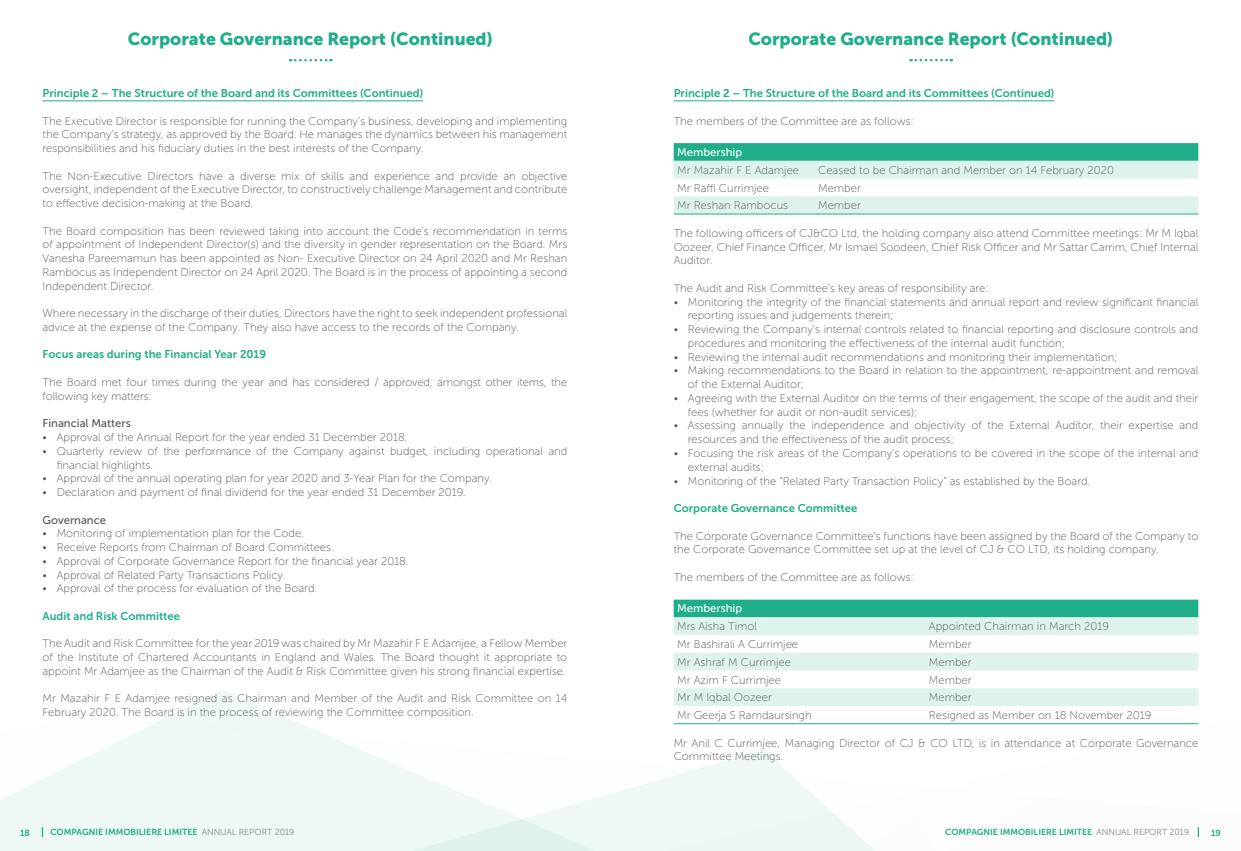
<style>
.page{position:relative;width:1241px;height:851px;background:#fff}
.page>*{position:absolute;margin:0;border:0;box-sizing:border-box;transform-origin:0 0}
.t1{font:17.5px "Museo Sans 900";color:#20ad8a}
.t2{font:11.25px/13.8px "Museo Sans 100";color:#575756}
.t3{font:11.25px "Museo Sans 700";color:#20ad8a}
.t4{font:11.25px "Museo Sans 500";color:#575756}
.t5{font:11.25px "Museo Sans 500";color:#fff}
.t6{font:8.75px "Museo Sans 700";color:#20ad8a}
.s1{font-family:"Museo Sans 300";color:#878787}
</style>
<div class="page">
<svg style="left:673px;top:689px;width:526px;height:149px"></svg>
<svg style="left:0;top:690px;width:374px;height:160px;fill:#eef8f5"></svg>
<svg style="left:374px;top:749px;width:513px;height:101px;fill:#eef8f5"></svg>
<hr style="left:43px;top:100px;width:380px;height:1px;background:#20ad8a">
<svg style="left:290px;top:59px;width:41px;height:2px"></svg>
<svg style="left:910px;top:59px;width:41px;height:2px"></svg>
<hr style="left:673px;top:100px;width:381px;height:1px;background:#20ad8a">
<svg style="left:673px;top:143px;width:525px;height:71px"></svg>
<hr style="left:673px;top:214px;width:141px;height:1px;background:#20ad8a">
<hr style="left:814px;top:214px;width:384px;height:1px;background:#20ad8a">
<div style="left:673px;top:599px;width:525px;height:18px;background:#20ad8a"></div>
<svg style="left:673px;top:617px;width:525px;height:88px;fill:#def3ed"></svg>
<hr style="left:673px;top:723px;width:252px;height:1px;background:#20ad8a">
<hr style="left:925px;top:723px;width:273px;height:1px;background:#20ad8a">
<h1 class="t1" style="left:128px;top:29px;width:366px">Corporate Governance Report (Continued)</h1>
<h1 class="t1" style="left:748px;top:29px;width:366px">Corporate Governance Report (Continued)</h1>
<p class="t3" style="left:43px;top:87px;width:382px">Principle 2 – The Structure of the Board and its Committees (Continued)</p>
<p class="t2" style="left:43px;top:114px;width:526px;text-align:justify">The Executive Director is responsible for running the Company’s business, developing and implementing the Company’s strategy, as approved by the Board. He manages the dynamics between his management responsibilities and his fiduciary duties in the best interests of the Company.</p>
<p class="t2" style="left:43px;top:169px;width:526px;text-align:justify">The Non-Executive Directors have a diverse mix of skills and experience and provide an objective oversight, independent of the Executive Director, to constructively challenge Management and contribute to effective decision-making at the Board.</p>
<p class="t2" style="left:43px;top:224px;width:526px;text-align:justify">The Board composition has been reviewed taking into account the Code’s recommendation in terms of appointment of Independent Director(s) and the diversity in gender representation on the Board. Mrs Vanesha Pareemamun has been appointed as Non- Executive Director on 24 April 2020 and Mr Reshan Rambocus as Independent Director on 24 April 2020. The Board is in the process of appointing a second Independent Director.</p>
<p class="t2" style="left:43px;top:306px;width:526px">Where necessary in the discharge of their duties, Directors have the right to seek independent professional advice at the expense of the Company. They also have access to the records of the Company.</p>
<p class="t3" style="left:43px;top:348px;width:225px">Focus areas during the Financial Year 2019</p>
<p class="t2" style="left:43px;top:375px;width:526px">The Board met four times during the year and has considered / approved, amongst other items, the following key matters:</p>
<p class="t4" style="left:43px;top:417px;width:90px">Financial Matters</p>
<p class="t2" style="left:43px;top:430px;width:366px">• Approval of the Annual Report for the year ended 31 December 2018.</p>
<p class="t2" style="left:57px;top:444px;width:512px;text-indent:-14px">• Quarterly review of the performance of the Company against budget, including operational and financial highlights.</p>
<p class="t2" style="left:43px;top:471px;width:451px">• Approval of the annual operating plan for year 2020 and 3-Year Plan for the Company.</p>
<p class="t2" style="left:43px;top:485px;width:424px">• Declaration and payment of final dividend for the year ended 31 December 2019.</p>
<p class="t4" style="left:43px;top:513px;width:65px">Governance</p>
<p class="t2" style="left:43px;top:526px;width:263px">• Monitoring of implementation plan for the Code.</p>
<p class="t2" style="left:43px;top:540px;width:292px">• Receive Reports from Chairman of Board Committees.</p>
<p class="t2" style="left:43px;top:554px;width:367px">• Approval of Corporate Governance Report for the financial year 2018.</p>
<p class="t2" style="left:43px;top:568px;width:244px">• Approval of Related Party Transactions Policy.</p>
<p class="t2" style="left:43px;top:581px;width:276px">• Approval of the process for evaluation of the Board.</p>
<p class="t3" style="left:43px;top:609px;width:139px">Audit and Risk Committee</p>
<p class="t2" style="left:43px;top:636px;width:526px;text-align:justify">The Audit and Risk Committee for the year 2019 was chaired by Mr Mazahir F E Adamjee, a Fellow Member of the Institute of Chartered Accountants in England and Wales. The Board thought it appropriate to appoint Mr Adamjee as the Chairman of the Audit &amp; Risk Committee given his strong financial expertise.</p>
<p class="t2" style="left:43px;top:691px;width:526px">Mr Mazahir F E Adamjee resigned as Chairman and Member of the Audit and Risk Committee on 14<br>February 2020. The Board is in the process of reviewing the Committee composition.</p>
<p class="t3" style="left:673px;top:87px;width:382px">Principle 2 – The Structure of the Board and its Committees (Continued)</p>
<p class="t2" style="left:673px;top:114px;width:242px">The members of the Committee are as follows:</p>
<p class="t5" style="left:677px;top:146px;width:66px">Membership</p>
<p class="t2" style="left:677px;top:163px;width:123px">Mr Mazahir F E Adamjee</p>
<p class="t2" style="left:818px;top:163px;width:297px">Ceased to be Chairman and Member on 14 February 2020</p>
<p class="t2" style="left:677px;top:181px;width:93px">Mr Raffi Currimjee</p>
<p class="t2" style="left:818px;top:181px;width:44px">Member</p>
<p class="t2" style="left:677px;top:199px;width:112px">Mr Reshan Rambocus</p>
<p class="t2" style="left:818px;top:199px;width:44px">Member</p>
<p class="t2" style="left:673px;top:226px;width:526px;text-align:justify">The following officers of CJ&amp;CO Ltd, the holding company also attend Committee meetings: Mr M Iqbal Oozeer, Chief Finance Officer, Mr Ismael Soodeen, Chief Risk Officer and Mr Sattar Carrim, Chief Internal Auditor.</p>
<p class="t2" style="left:673px;top:281px;width:316px">The Audit and Risk Committee’s key areas of responsibility are:</p>
<p class="t2" style="left:687px;top:295px;width:512px;text-indent:-14px">• Monitoring the integrity of the financial statements and annual report and review significant financial reporting issues and judgements therein;</p>
<p class="t2" style="left:687px;top:322px;width:512px;text-indent:-14px">• Reviewing the Company’s internal controls related to financial reporting and disclosure controls and procedures and monitoring the effectiveness of the internal audit function;</p>
<p class="t2" style="left:673px;top:350px;width:445px">• Reviewing the internal audit recommendations and monitoring their implementation;</p>
<p class="t2" style="left:687px;top:364px;width:512px;text-indent:-14px">• Making recommendations to the Board in relation to the appointment, re-appointment and removal of the External Auditor;</p>
<p class="t2" style="left:687px;top:391px;width:512px;text-indent:-14px">• Agreeing with the External Auditor on the terms of their engagement, the scope of the audit and their fees (whether for audit or non-audit services);</p>
<p class="t2" style="left:687px;top:419px;width:512px;text-indent:-14px">• Assessing annually the independence and objectivity of the External Auditor, their expertise and resources and the effectiveness of the audit process;</p>
<p class="t2" style="left:687px;top:446px;width:512px;text-indent:-14px">• Focusing the risk areas of the Company’s operations to be covered in the scope of the internal and external audits;</p>
<p class="t2" style="left:673px;top:474px;width:418px">• Monitoring of the “Related Party Transaction Policy” as established by the Board.</p>
<p class="t3" style="left:673px;top:502px;width:185px">Corporate Governance Committee</p>
<p class="t2" style="left:673px;top:529px;width:526px">The Corporate Governance Committee’s functions have been assigned by the Board of the Company to the Corporate Governance Committee set up at the level of CJ &amp; CO LTD, its holding company.</p>
<p class="t2" style="left:673px;top:570px;width:242px">The members of the Committee are as follows:</p>
<p class="t5" style="left:677px;top:601px;width:66px">Membership</p>
<p class="t2" style="left:677px;top:619px;width:81px">Mrs Aisha Timol</p>
<p class="t2" style="left:928px;top:619px;width:181px">Appointed Chairman in March 2019</p>
<p class="t2" style="left:677px;top:637px;width:122px">Mr Bashirali A Currimjee</p>
<p class="t2" style="left:928px;top:637px;width:44px">Member</p>
<p class="t2" style="left:677px;top:655px;width:115px">Mr Ashraf M Currimjee</p>
<p class="t2" style="left:928px;top:655px;width:44px">Member</p>
<p class="t2" style="left:677px;top:673px;width:105px">Mr Azim F Currimjee</p>
<p class="t2" style="left:928px;top:673px;width:44px">Member</p>
<p class="t2" style="left:677px;top:690px;width:96px">Mr M Iqbal Oozeer</p>
<p class="t2" style="left:928px;top:690px;width:44px">Member</p>
<p class="t2" style="left:677px;top:708px;width:136px">Mr Geerja S Ramdaursingh</p>
<p class="t2" style="left:928px;top:708px;width:224px">Resigned as Member on 18 November 2019</p>
<p class="t2" style="left:673px;top:735px;width:526px">Mr Anil C Currimjee, Managing Director of CJ &amp; CO LTD, is in attendance at Corporate Governance<br>Committee Meetings.</p>
<p class="t6" style="left:20px;top:828px;width:11px">18</p>
<p class="t6" style="left:50px;top:826px;width:245px">COMPAGNIE IMMOBILIERE LIMITEE <span class="s1">ANNUAL REPORT 2019</span></p>
<p class="t6" style="left:944px;top:826px;width:245px">COMPAGNIE IMMOBILIERE LIMITEE <span class="s1">ANNUAL REPORT 2019</span></p>
<p class="t6" style="left:1210px;top:828px;width:11px">19</p>
</div>
